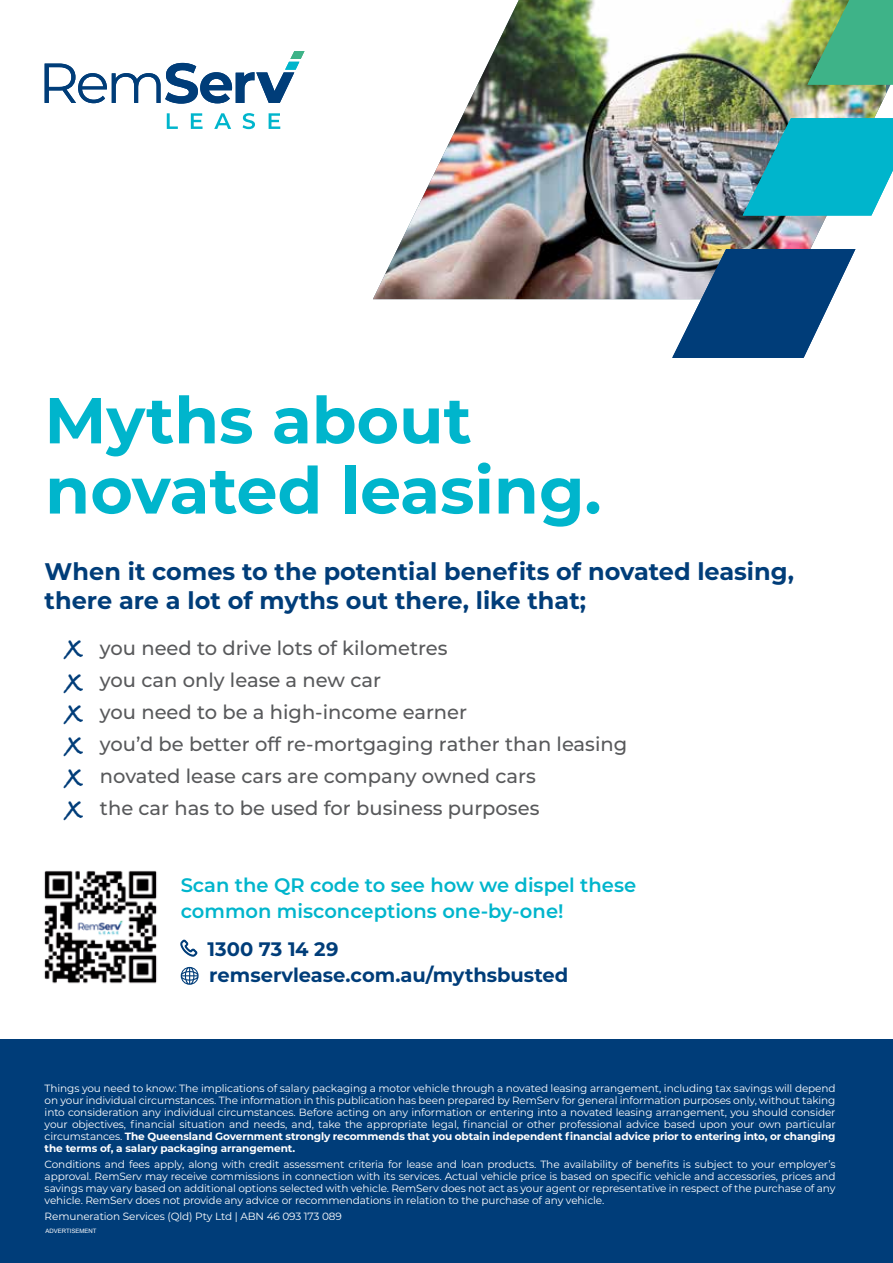
<style>
.page{position:relative;width:893px;height:1263px;background:#fff}
.page>*{position:absolute;margin:0;border:0;box-sizing:border-box;transform-origin:0 0}
.t1{font:700 64.8px/70.2px "Montserrat";color:#00b5cc}
.t2{font:700 36px/32.1px "Bradley Hand ITCTT";color:#003d79;text-align:justify}
.t3{font:700 24px/28.5px "Montserrat";color:#003d79}
.t4{font:500 19.5px/32px "Montserrat";color:#58595b}
.t5{font:600 19.5px/25.5px "Montserrat";color:#00b5cc}
.t6{font:700 19.5px/25.5px "Montserrat";color:#003d79}
.t7{font:10.5px/12px "Montserrat";letter-spacing:-.01em;color:#fff;text-align:justify}
.t8{font:6px "Arial";color:#fff}
.s1{font-weight:700}
</style>
<div class="page">
<svg style="left:45px;top:51px;width:259px;height:53px"></svg>
<svg style="left:167px;top:113px;width:11px;height:16px"></svg>
<svg style="left:191px;top:113px;width:12px;height:16px"></svg>
<svg style="left:214px;top:113px;width:17px;height:16px"></svg>
<svg style="left:243px;top:113px;width:12px;height:16px"></svg>
<svg style="left:269px;top:113px;width:11px;height:16px"></svg>
<img style="left:373px;top:0;width:513px;height:299px">
<svg style="left:629px;top:249px;width:226px;height:108px"></svg>
<svg style="left:743px;top:118px;width:150px;height:98px;background:#1eb0c3"></svg>
<div style="left:0;top:1039px;width:893px;height:224px;background:#003d79"></div>
<svg style="left:181px;top:940px;width:16px;height:16px"></svg>
<svg style="left:181px;top:967px;width:18px;height:18px"></svg>
<img style="left:44px;top:870px;width:113px;height:114px">
<svg style="left:807px;top:0;width:86px;height:85px;background:#54b177"></svg>
<h1 class="t1" style="left:45px;top:382px;width:558px">Myths about novated leasing.</h1>
<h3 class="t3" style="left:45px;top:556px;width:751px">When it comes to the potential benefits of novated leasing, there are a lot of myths out there, like that;</h3>
<h3 class="t4" style="left:100px;top:632px;width:529px">you need to drive lots of kilometres<br>you can only lease a new car<br>you need to be a high-income earner<br>you’d be better off re-mortgaging rather than leasing novated lease cars are company owned cars<br>the car has to be used for business purposes</h3>
<h2 class="t2" style="left:66px;top:629px;width:19px">x x x x x x</h2>
<h3 class="t5" style="left:181px;top:872px;width:457px">Scan the QR code to see how we dispel these common misconceptions one-by-one!</h3>
<h3 class="t6" style="left:208px;top:936px;width:362px">1300 73 14 29 remservlease.com.au/mythsbusted</h3>
<p class="t7" style="left:45px;top:1082px;width:792px">Things you need to know: The implications of salary packaging a motor vehicle through a novated leasing arrangement, including tax savings will depend on your individual circumstances. The information in this publication has been prepared by RemServ for general information purposes only, without taking into consideration any individual circumstances. Before acting on any information or entering into a novated leasing arrangement, you should consider your objectives, financial situation and needs, and, take the appropriate legal, financial or other professional advice based upon your own particular circumstances. <span class="s1">The Queensland Government strongly recommends that you obtain independent financial advice prior to entering into, or changing the terms of, a salary packaging arrangement.</span></p>
<p class="t7" style="left:45px;top:1158px;width:792px">Conditions and fees apply, along with credit assessment criteria for lease and loan products. The availability of benefits is subject to your employer’s approval. RemServ may receive commissions in connection with its services. Actual vehicle price is based on specific vehicle and accessories, prices and savings may vary based on additional options selected with vehicle. RemServ does not act as your agent or representative in respect of the purchase of any vehicle. RemServ does not provide any advice or recommendations in relation to the purchase of any vehicle.</p>
<p class="t7" style="left:45px;top:1210px;width:299px">Remuneration Services (Qld) Pty Ltd | ABN 46 093 173 089</p>
<p class="t8" style="left:46px;top:1227px;width:52px">ADVERTISEMENT</p>
</div>
